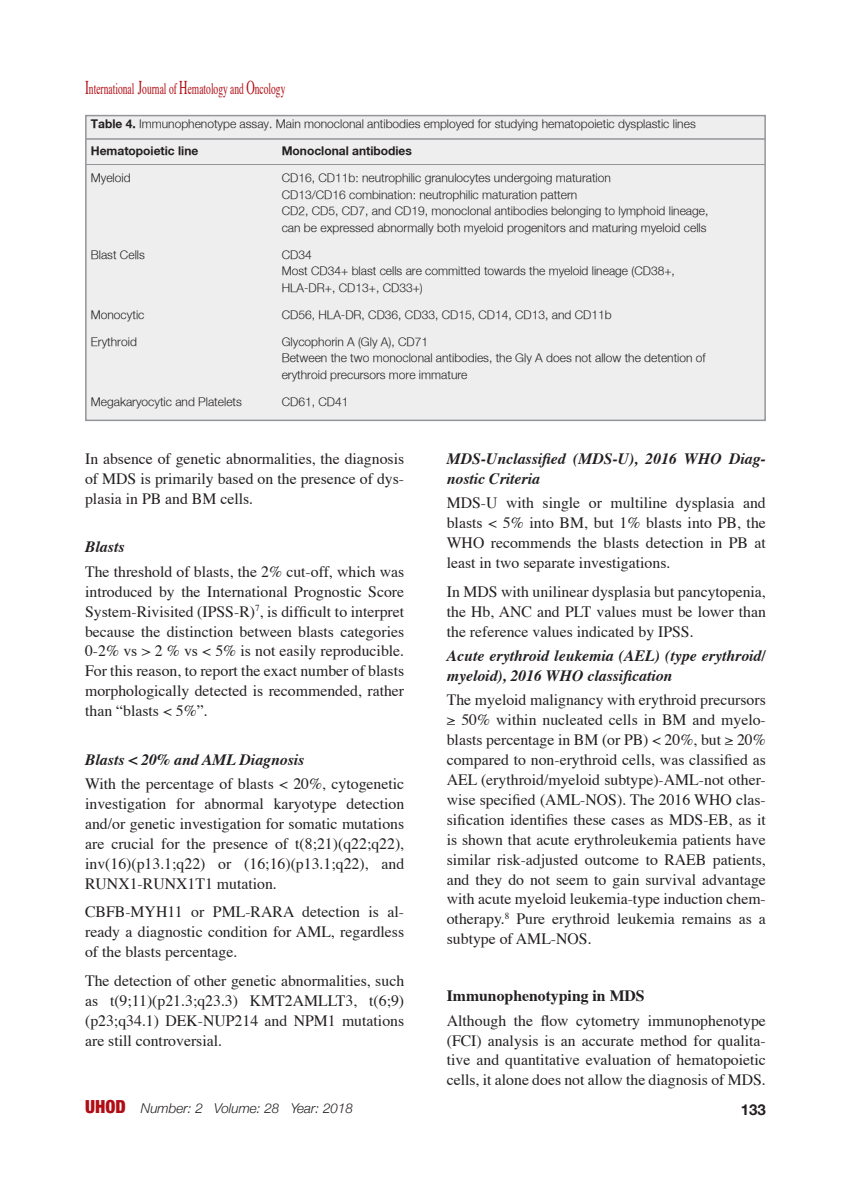
<style>
.page{position:relative;width:851px;height:1191px;background:#fff}
.page>*{position:absolute;margin:0;border:0;box-sizing:border-box;transform-origin:0 0}
.t1{font:15.9px "Times";color:#b00d15;scale:.6 1}
.t2{font:15.75px/20px "Times";color:#231f20;text-align:justify}
.t3{font:italic 700 15.75px/20px "Times";color:#231f20}
.t4{font:700 15.75px "Times";color:#231f20}
.t5{font:700 15px "Helvetica Neue";color:#231f20}
.t6{font:italic 300 13.5px "Helvetica Neue";color:#231f20}
.t7{font:300 12px "Helvetica Neu";color:#231f20}
.t8{font:700 12px "Helvetica Neu";color:#231f20}
.s1{font-size:19.5px}
.s2{font-weight:700}
.s3{font-weight:900;font-style:normal;font-stretch:condensed;font-size:18px;color:#b00d15}
</style>
<div class="page">
<div style="left:86px;top:116px;width:679px;height:304px;background:#eeeeef"></div>
<div style="left:85px;top:115px;width:680px;height:306px;border:2px solid #939598"></div>
<hr style="left:86px;top:138px;width:679px;height:2px;background:#939598">
<hr style="left:86px;top:164px;width:679px;height:1px;background:#939598">
<p class="t1" style="left:85px;top:78px;width:335px"><span class="s1">I</span>nternational <span class="s1">J</span>ournal of <span class="s1">H</span>ematology and <span class="s1">O</span>ncology</p>
<p class="t7" style="left:91px;top:116px;width:606px"><span class="s2">Table 4.</span> Immunophenotype assay. Main monoclonal antibodies employed for studying hematopoietic dysplastic lines</p>
<p class="t8" style="left:91px;top:143px;width:109px">Hematopoietic line</p>
<p class="t8" style="left:282px;top:143px;width:132px">Monoclonal antibodies</p>
<p class="t7" style="left:91px;top:170px;width:41px">Myeloid</p>
<p class="t7" style="left:282px;top:170px;width:330px">CD16, CD11b: neutrophilic granulocytes undergoing maturation</p>
<p class="t7" style="left:282px;top:187px;width:297px">CD13/CD16 combination: neutrophilic maturation pattern</p>
<p class="t7" style="left:282px;top:203px;width:428px">CD2, CD5, CD7, and CD19, monoclonal antibodies belonging to lymphoid lineage,</p>
<p class="t7" style="left:282px;top:220px;width:426px">can be expressed abnormally both myeloid progenitors and maturing myeloid cells</p>
<p class="t7" style="left:91px;top:247px;width:55px">Blast Cells</p>
<p class="t7" style="left:282px;top:247px;width:32px">CD34</p>
<p class="t7" style="left:282px;top:263px;width:394px">Most CD34+ blast cells are committed towards the myeloid lineage (CD38+,</p>
<p class="t7" style="left:282px;top:280px;width:142px">HLA-DR+, CD13+, CD33+)</p>
<p class="t7" style="left:91px;top:307px;width:55px">Monocytic</p>
<p class="t7" style="left:282px;top:307px;width:331px">CD56, HLA-DR, CD36, CD33, CD15, CD14, CD13, and CD11b</p>
<p class="t7" style="left:91px;top:334px;width:48px">Erythroid</p>
<p class="t7" style="left:282px;top:334px;width:148px">Glycophorin A (Gly A), CD71</p>
<p class="t7" style="left:282px;top:350px;width:425px">Between the two monoclonal antibodies, the Gly A does not allow the detention of</p>
<p class="t7" style="left:282px;top:367px;width:187px">erythroid precursors more immature</p>
<p class="t7" style="left:91px;top:394px;width:152px">Megakaryocytic and Platelets</p>
<p class="t7" style="left:282px;top:394px;width:68px">CD61, CD41</p>
<p class="t2" style="left:85px;top:450px;width:320px">In absence of genetic abnormalities, the diagnosis of MDS is primarily based on the presence of dys&shy;plasia in PB and BM cells.</p>
<p class="t3" style="left:85px;top:538px;width:41px">Blasts</p>
<p class="t2" style="left:85px;top:562px;width:320px">The threshold of blasts, the 2% cut-off, which was introduced by the International Prognostic Score System-Rivisited (IPSS-R)<sup>7</sup>, is difficult to interpret because the distinction between blasts categories 0-2% vs &gt; 2 % vs &lt; 5% is not easily reproducible.<br>For this reason, to report the exact number of blasts morphologically detected is recommended, rather than “blasts &lt; 5%”.</p>
<p class="t3" style="left:85px;top:750px;width:221px">Blasts &lt; 20% and AML Diagnosis</p>
<p class="t2" style="left:85px;top:774px;width:320px">With the percentage of blasts &lt; 20%, cytogenetic investigation for abnormal karyotype detection and/or genetic investigation for somatic mutations are crucial for the presence of t(8;21)(q22;q22), inv(16)(p13.1;q22) or (16;16)(p13.1;q22), and RUNX1-RUNX1T1 mutation.</p>
<p class="t2" style="left:85px;top:903px;width:320px">CBFB-MYH11 or PML-RARA detection is al&shy;ready a diagnostic condition for AML, regardless of the blasts percentage.</p>
<p class="t2" style="left:85px;top:971px;width:320px">The detection of other genetic abnormalities, such as t(9;11)(p21.3;q23.3) KMT2AMLLT3, t(6;9) (p23;q34.1) DEK-NUP214 and NPM1 mutations are still controversial.</p>
<p class="t3" style="left:446px;top:449px;width:320px">MDS-Unclassified (MDS-U), 2016 WHO Diag&shy;nostic Criteria</p>
<p class="t2" style="left:446px;top:494px;width:320px">MDS-U with single or multiline dysplasia and blasts &lt; 5% into BM, but 1% blasts into PB, the WHO recommends the blasts detection in PB at least in two separate investigations.</p>
<p class="t2" style="left:446px;top:582px;width:320px">In MDS with unilinear dysplasia but pancytopenia, the Hb, ANC and PLT values must be lower than the reference values indicated by IPSS.</p>
<p class="t3" style="left:446px;top:646px;width:320px">Acute erythroid leukemia (AEL) (type erythroid/ myeloid), 2016 WHO classification</p>
<p class="t2" style="left:446px;top:690px;width:320px">The myeloid malignancy with erythroid precursors ≥ 50% within nucleated cells in BM and myelo&shy;blasts percentage in BM (or PB) &lt; 20%, but ≥ 20% compared to non-erythroid cells, was classified as AEL (erythroid/myeloid subtype)-AML-not other&shy;wise specified (AML-NOS). The 2016 WHO clas&shy;sification identifies these cases as MDS-EB, as it is shown that acute erythroleukemia patients have similar risk-adjusted outcome to RAEB patients, and they do not seem to gain survival advantage with acute myeloid leukemia-type induction chem&shy;otherapy.<sup>8</sup> Pure erythroid leukemia remains as a subtype of AML-NOS.</p>
<p class="t4" style="left:446px;top:985px;width:199px">Immunophenotyping in MDS</p>
<p class="t2" style="left:446px;top:1011px;width:320px">Although the flow cytometry immunophenotype (FCI) analysis is an accurate method for qualita&shy;tive and quantitative evaluation of hematopoietic cells, it alone does not allow the diagnosis of MDS.</p>
<p class="t6" style="left:85px;top:1097px;width:269px"><span class="s3">UHOD</span> Number: 2 Volume: 28 Year: 2018</p>
<p class="t5" style="left:740px;top:1095px;width:27px">133</p>
</div>
